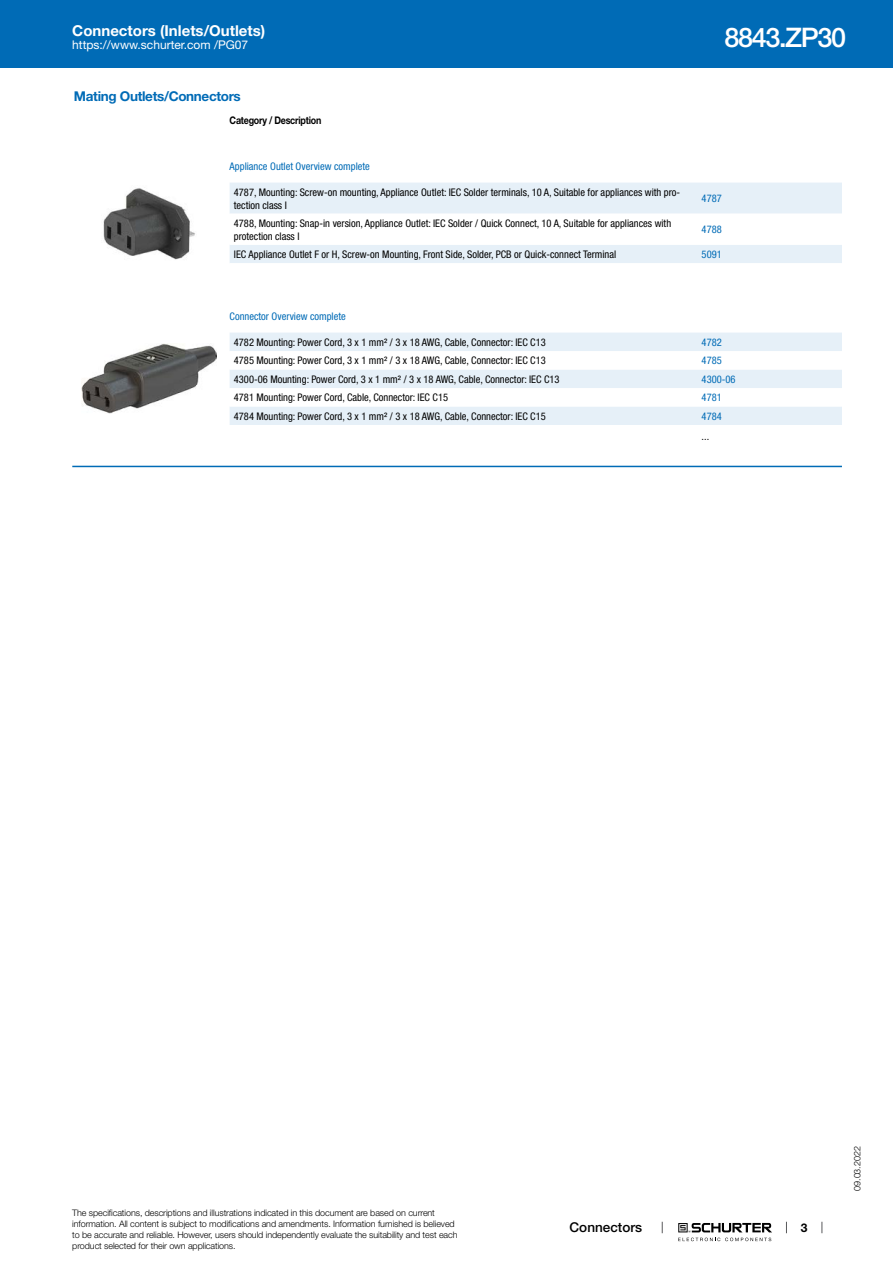
<style>
.page{position:relative;width:893px;height:1263px;background:#fff}
.page>*{position:absolute;margin:0;border:0;box-sizing:border-box;transform-origin:0 0}
.t1{font:500 27px "Helvetica Neue LT";letter-spacing:-.05em;color:#fff}
.t2{font:700 15px "Helvetica Neue LT";color:#fff}
.t3{font:700 13.5px "Helvetica Neue LT";letter-spacing:-.025em;color:#006bb6}
.t4{font:500 13.5px "Helvetica Neue LT";color:#000}
.t5{font:12px "Helvetica Neue LT";color:#fff}
.t6{font:700 12px "Helvetica Neue LT";color:#000}
.t7{font:condensed 10.5px/12.6px "Helvetica Neue LT";color:#000}
.t8{font:condensed 10.5px "Helvetica Neue LT";color:#006bb6}
.t9{font:700 10.5px "Helvetica Neue LT";letter-spacing:-.025em;color:#000;scale:.85 1}
.t10{font:300 9px/10.8px "Helvetica Neue LT";letter-spacing:-.01em;color:#000}
</style>
<div class="page">
<svg style="left:678px;top:1223px;width:94px;height:18px"></svg>
<div style="left:0;top:0;width:893px;height:68px;background:#006bb6"></div>
<svg style="left:230px;top:182px;width:612px;height:1px"></svg>
<img style="left:103px;top:188px;width:92px;height:72px">
<div style="left:230px;top:183px;width:612px;height:31px;background:#e6f0f8"></div>
<div style="left:230px;top:245px;width:612px;height:18px;background:#e6f0f8"></div>
<svg style="left:216px;top:332px;width:626px;height:28px"></svg>
<img style="left:81px;top:343px;width:135px;height:71px">
<div style="left:230px;top:333px;width:612px;height:18px;background:#e6f0f8"></div>
<svg style="left:230px;top:351px;width:612px;height:74px"></svg>
<hr style="left:72px;top:466px;width:770px;height:1px;background:#006bb6">
<h2 class="t2" style="left:72px;top:21px;width:195px">Connectors (Inlets/Outlets)</h2>
<p class="t5" style="left:72px;top:38px;width:178px">https://www.schurter.com /PG07</p>
<h1 class="t1" style="left:724px;top:21px;width:123px">8843.ZP30</h1>
<p class="t3" style="left:74px;top:88px;width:168px">Mating Outlets/Connectors</p>
<p class="t9" style="left:230px;top:114px;width:109px">Category / Description</p>
<p class="t8" style="left:230px;top:160px;width:142px">Appliance Outlet Overview complete</p>
<p class="t7" style="left:234px;top:186px;width:448px">4787, Mounting: Screw-on mounting, Appliance Outlet: IEC Solder terminals, 10 A, Suitable for appliances with pro&shy;tection class I</p>
<p class="t8" style="left:702px;top:192px;width:22px">4787</p>
<p class="t7" style="left:234px;top:217px;width:439px">4788, Mounting: Snap-in version, Appliance Outlet: IEC Solder / Quick Connect, 10 A, Suitable for appliances with protection class I</p>
<p class="t8" style="left:702px;top:224px;width:22px">4788</p>
<p class="t7" style="left:234px;top:248px;width:384px">IEC Appliance Outlet F or H, Screw-on Mounting, Front Side, Solder, PCB or Quick-connect Terminal</p>
<p class="t8" style="left:702px;top:248px;width:22px">5091</p>
<p class="t8" style="left:230px;top:310px;width:118px">Connector Overview complete</p>
<p class="t7" style="left:234px;top:336px;width:313px">4782 Mounting: Power Cord, 3 x 1 mm² / 3 x 18 AWG, Cable, Connector: IEC C13</p>
<p class="t8" style="left:702px;top:336px;width:22px">4782</p>
<p class="t7" style="left:234px;top:354px;width:313px">4785 Mounting: Power Cord, 3 x 1 mm² / 3 x 18 AWG, Cable, Connector: IEC C13</p>
<p class="t8" style="left:702px;top:355px;width:22px">4785</p>
<p class="t7" style="left:234px;top:373px;width:327px">4300-06 Mounting: Power Cord, 3 x 1 mm² / 3 x 18 AWG, Cable, Connector: IEC C13</p>
<p class="t8" style="left:702px;top:373px;width:35px">4300-06</p>
<p class="t7" style="left:234px;top:391px;width:216px">4781 Mounting: Power Cord, Cable, Connector: IEC C15</p>
<p class="t8" style="left:702px;top:392px;width:22px">4781</p>
<p class="t7" style="left:234px;top:410px;width:313px">4784 Mounting: Power Cord, 3 x 1 mm² / 3 x 18 AWG, Cable, Connector: IEC C15</p>
<p class="t8" style="left:702px;top:410px;width:22px">4784</p>
<p class="t7" style="left:702px;top:429px;width:9px">...</p>
<p class="t10" style="left:72px;top:1207px;width:387px">The specifications, descriptions and illustrations indicated in this document are based on current information. All content is subject to modifications and amendments. Information furnished is believed to be accurate and reliable. However, users should independently evaluate the suitability and test each product selected for their own applications.</p>
<p class="t4" style="left:570px;top:1219px;width:74px">Connectors</p>
<p class="t6" style="left:801px;top:1220px;width:8px">3</p>
<p class="t10" style="left:852px;top:1191px;width:46px;rotate:-90deg">09.03.2022</p>
</div>
